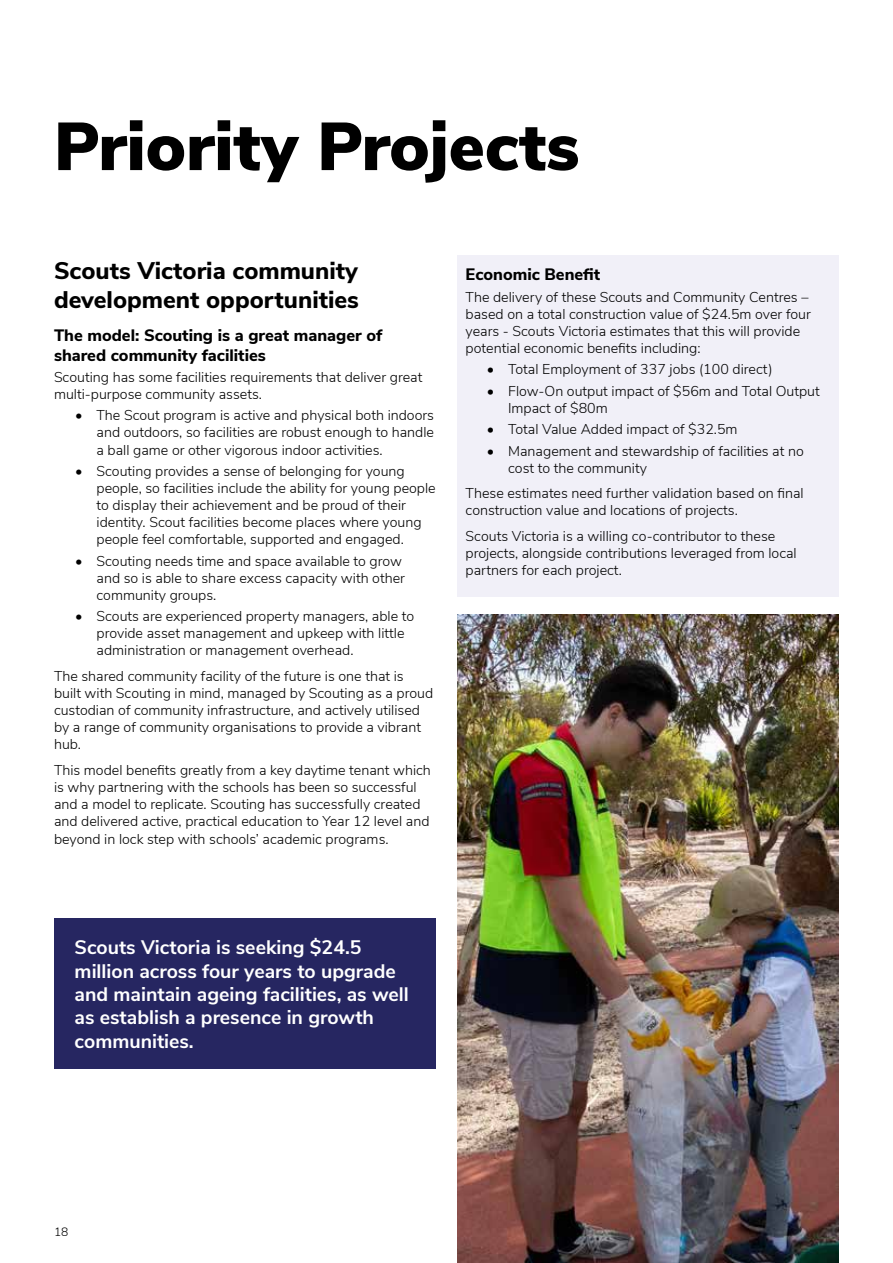
<style>
.page{position:relative;width:893px;height:1263px;background:#fff}
.page>*{position:absolute;margin:0;border:0;box-sizing:border-box;transform-origin:0 0}
.t1{font:900 67.5px "Nunito Sans";color:#000}
.t2{font:800 24px/28.8px "Nunito Sans";color:#000}
.t3{font:700 19.5px/23.4px "Nunito Sans";color:#fff}
.t4{font:800 16.5px/19.8px "Nunito Sans";color:#000}
.t5{font:300 14.25px/17.1px "Nunito Sans";color:#000}
.t6{font:300 12px "Nunito Sans";color:#000}
</style>
<div class="page">
<img style="left:457px;top:614px;width:382px;height:649px">
<div style="left:457px;top:255px;width:382px;height:341px;background:#f1f0f8"></div>
<div style="left:54px;top:918px;width:382px;height:151px;background:#262661"></div>
<h1 class="t1" style="left:54px;top:97px;width:527px">Priority Projects</h1>
<h2 class="t2" style="left:54px;top:255px;width:306px">Scouts Victoria community development opportunities</h2>
<p class="t4" style="left:54px;top:324px;width:330px">The model: Scouting is a great manager of shared community facilities</p>
<p class="t5" style="left:54px;top:368px;width:370px">Scouting has some facilities requirements that deliver great multi-purpose community assets.</p>
<p class="t5" style="left:97px;top:406px;width:339px;text-align:justify;text-indent:-21px">• The Scout program is active and physical both indoors and outdoors, so facilities are robust enough to handle a ball game or other vigorous indoor activities.</p>
<p class="t5" style="left:97px;top:461px;width:341px;text-indent:-21px">• Scouting provides a sense of belonging for young people, so facilities include the ability for young people to display their achievement and be proud of their identity. Scout facilities become places where young people feel comfortable, supported and engaged.</p>
<p class="t5" style="left:97px;top:551px;width:310px;text-indent:-21px">• Scouting needs time and space available to grow and so is able to share excess capacity with other community groups.</p>
<p class="t5" style="left:97px;top:607px;width:319px;text-indent:-21px">• Scouts are experienced property managers, able to provide asset management and upkeep with little administration or management overhead.</p>
<p class="t5" style="left:54px;top:667px;width:381px">The shared community facility of the future is one that is built with Scouting in mind, managed by Scouting as a proud custodian of community infrastructure, and actively utilised by a range of community organisations to provide a vibrant hub.</p>
<p class="t5" style="left:54px;top:761px;width:378px">This model benefits greatly from a key daytime tenant which is why partnering with the schools has been so successful and a model to replicate. Scouting has successfully created and delivered active, practical education to Year 12 level and beyond in lock step with schools’ academic programs.</p>
<p class="t4" style="left:466px;top:264px;width:136px">Economic Benefit</p>
<p class="t5" style="left:466px;top:287px;width:347px">The delivery of these Scouts and Community Centres – based on a total construction value of $24.5m over four years - Scouts Victoria estimates that this will provide potential economic benefits including:</p>
<p class="t5" style="left:487px;top:360px;width:287px">• Total Employment of 337 jobs (100 direct)</p>
<p class="t5" style="left:508px;top:381px;width:313px;text-indent:-21px">• Flow-On output impact of $56m and Total Output<br>Impact of $80m</p>
<p class="t5" style="left:487px;top:420px;width:252px">• Total Value Added impact of $32.5m</p>
<p class="t5" style="left:508px;top:441px;width:297px;text-indent:-21px">• Management and stewardship of facilities at no cost to the community</p>
<p class="t5" style="left:466px;top:484px;width:340px">These estimates need further validation based on final construction value and locations of projects.</p>
<p class="t5" style="left:466px;top:526px;width:333px">Scouts Victoria is a willing co-contributor to these projects, alongside contributions leveraged from local partners for each project.</p>
<h3 class="t3" style="left:75px;top:934px;width:336px">Scouts Victoria is seeking $24.5 million across four years to upgrade and maintain ageing facilities, as well as establish a presence in growth communities.</h3>
<p class="t6" style="left:54px;top:1223px;width:16px">18</p>
</div>
